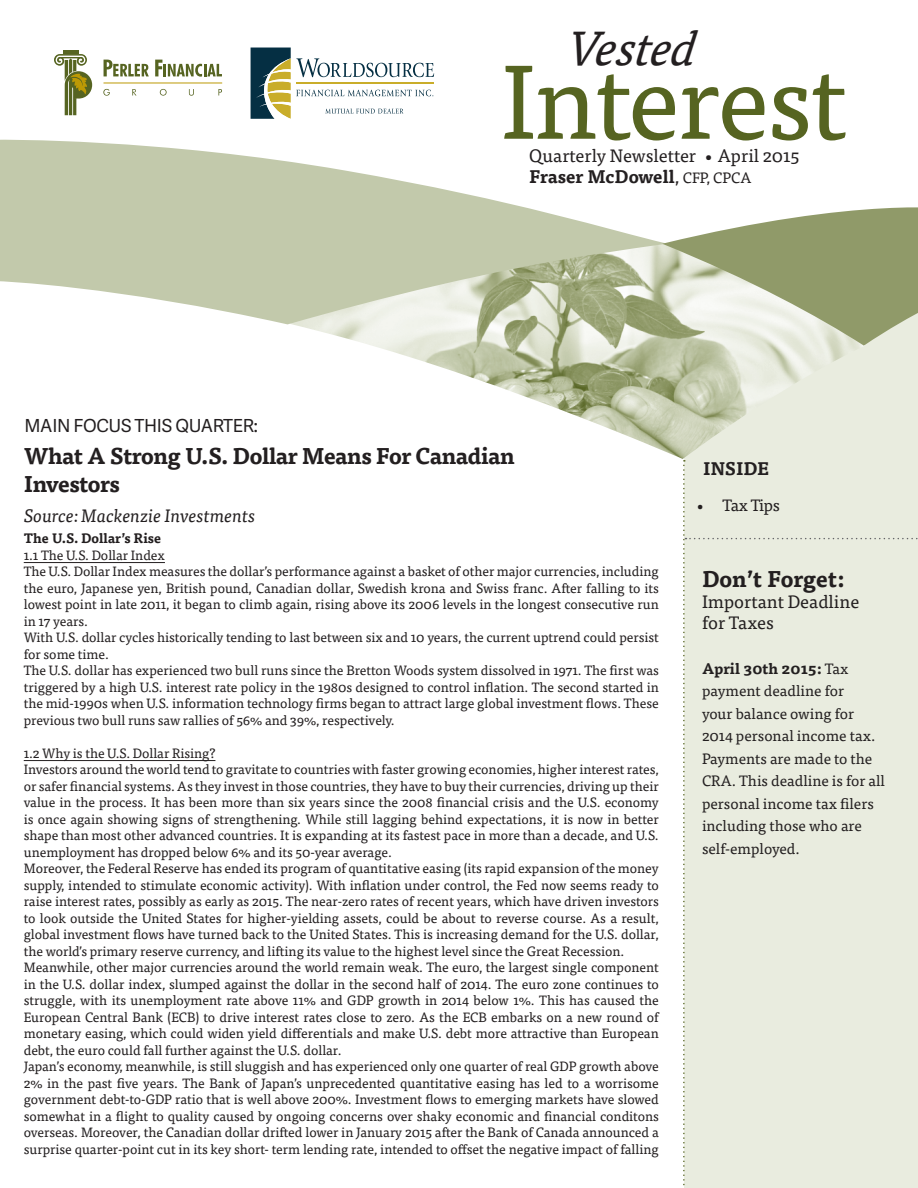
<style>
.page{position:relative;width:918px;height:1188px;background:#fff}
.page>*{position:absolute;margin:0;border:0;box-sizing:border-box;transform-origin:0 0}
.t1{font:105px "Tisa Pro";letter-spacing:-.02em;color:#566421}
.t2{font:italic 48px "Tisa Pro";color:#231f20}
.t3{font:700 22.5px/28.5px "Tisa Pro";letter-spacing:-.02em;color:#231f20}
.t4{font:700 22.5px "Tisa Pro";color:#231f20}
.t5{font:18px/21px "Tisa Pro";color:#231f20}
.t6{font:italic 18px "Tisa Pro";letter-spacing:-.005em;color:#231f20}
.t7{font:18px "Adelle Sans";letter-spacing:-.02em;color:#231f20}
.t8{font:700 18px "Tisa Pro";letter-spacing:-.01em;color:#231f20}
.t9{font:16.5px "Tisa Pro";letter-spacing:-.02em;color:#231f20}
.t10{font:15px/22.5px "Tisa Pro";color:#231f20}
.t11{font:13.5px/16.5px "Tisa Pro";letter-spacing:-.005em;color:#231f20}
.t12{font:700 13.5px "Tisa Pro";letter-spacing:-.005em;color:#231f20}
.s1{font-weight:700}
.s2{font-size:15px}
</style>
<div class="page">
<div style="left:685px;top:264px;width:233px;height:924px;background:#e9ecdf"></div>
<img style="left:292px;top:324px;width:571px;height:135px">
<svg style="left:0;top:139px;width:662px;height:185px;fill:#c2c9ab"></svg>
<svg style="left:662px;top:207px;width:256px;height:139px"></svg>
<hr style="left:63px;top:50px;width:15px;height:3px;background:#566421">
<svg style="left:54px;top:54px;width:38px;height:61px"></svg>
<hr style="left:104px;top:83px;width:118px;height:1px;background:#bc9905">
<svg style="left:155px;top:60px;width:67px;height:17px"></svg>
<svg style="left:104px;top:60px;width:45px;height:16px"></svg>
<svg style="left:103px;top:89px;width:7px;height:7px"></svg>
<svg style="left:132px;top:89px;width:5px;height:7px"></svg>
<svg style="left:160px;top:89px;width:7px;height:7px"></svg>
<svg style="left:189px;top:89px;width:5px;height:7px"></svg>
<svg style="left:218px;top:89px;width:4px;height:7px"></svg>
<svg style="left:251px;top:48px;width:183px;height:71px"></svg>
<hr style="left:24px;top:562px;width:141px;height:1px;background:#231f20">
<hr style="left:24px;top:760px;width:191px;height:1px;background:#231f20">
<svg style="left:683px;top:460px;width:235px;height:728px"></svg>
<h3 class="t7" style="left:25px;top:413px;width:235px">MAIN FOCUS THIS QUARTER:</h3>
<h2 class="t2" style="left:565px;top:13px;width:144px">Vested</h2>
<h1 class="t1" style="left:501px;top:24px;width:347px">Interest</h1>
<h3 class="t5" style="left:529px;top:144px;width:272px">Quarterly Newsletter • April 2015<br><span class="s1">Fraser McDowell</span>, <span class="s2">CFP, CPCA</span></h3>
<h3 class="t3" style="left:24px;top:440px;width:492px">What A Strong U.S. Dollar Means For Canadian<br>Investors</h3>
<h3 class="t6" style="left:24px;top:503px;width:233px">Source: Mackenzie Investments</h3>
<p class="t12" style="left:24px;top:528px;width:139px">The U.S. Dollar’s Rise</p>
<p class="t11" style="left:24px;top:546px;width:637px">1.1 The U.S. Dollar Index<br>The U.S. Dollar Index measures the dollar’s performance against a basket of other major currencies, including the euro, Japanese yen, British pound, Canadian dollar, Swedish krona and Swiss franc. After falling to its lowest point in late 2011, it began to climb again, rising above its 2006 levels in the longest consecutive run in 17 years.<br>With U.S. dollar cycles historically tending to last between six and 10 years, the current uptrend could persist for some time.<br>The U.S. dollar has experienced two bull runs since the Bretton Woods system dissolved in 1971. The first was triggered by a high U.S. interest rate policy in the 1980s designed to control inflation. The second started in the mid-1990s when U.S. information technology firms began to attract large global investment flows. These previous two bull runs saw rallies of 56% and 39%, respectively.</p>
<p class="t11" style="left:24px;top:744px;width:637px">1.2 Why is the U.S. Dollar Rising?<br>Investors around the world tend to gravitate to countries with faster growing economies, higher interest rates, or safer financial systems. As they invest in those countries, they have to buy their currencies, driving up their value in the process. It has been more than six years since the 2008 financial crisis and the U.S. economy is once again showing signs of strengthening. While still lagging behind expectations, it is now in better shape than most other advanced countries. It is expanding at its fastest pace in more than a decade, and U.S. unemployment has dropped below 6% and its 50-year average.<br>Moreover, the Federal Reserve has ended its program of quantitative easing (its rapid expansion of the money supply, intended to stimulate economic activity). With inflation under control, the Fed now seems ready to raise interest rates, possibly as early as 2015. The near-zero rates of recent years, which have driven investors to look outside the United States for higher-yielding assets, could be about to reverse course. As a result, global investment flows have turned back to the United States. This is increasing demand for the U.S. dollar, the world’s primary reserve currency, and lifting its value to the highest level since the Great Recession.<br>Meanwhile, other major currencies around the world remain weak. The euro, the largest single component in the U.S. dollar index, slumped against the dollar in the second half of 2014. The euro zone continues to struggle, with its unemployment rate above 11% and GDP growth in 2014 below 1%. This has caused the European Central Bank (ECB) to drive interest rates close to zero. As the ECB embarks on a new round of monetary easing, which could widen yield differentials and make U.S. debt more attractive than European debt, the euro could fall further against the U.S. dollar.<br>Japan’s economy, meanwhile, is still sluggish and has experienced only one quarter of real GDP growth above 2% in the past five years. The Bank of Japan’s unprecedented quantitative easing has led to a worrisome government debt-to-GDP ratio that is well above 200%. Investment flows to emerging markets have slowed somewhat in a flight to quality caused by ongoing concerns over shaky economic and financial conditons overseas. Moreover, the Canadian dollar drifted lower in January 2015 after the Bank of Canada announced a surprise quarter-point cut in its key short- term lending rate, intended to offset the negative impact of falling</p>
<h3 class="t8" style="left:703px;top:454px;width:68px">INSIDE</h3>
<p class="t9" style="left:696px;top:493px;width:86px">• Tax Tips</p>
<h3 class="t4" style="left:702px;top:560px;width:144px">Don’t Forget:</h3>
<h3 class="t5" style="left:702px;top:590px;width:159px">Important Deadline for Taxes</h3>
<p class="t10" style="left:702px;top:656px;width:185px"><span class="s1">April 30th 2015:</span> Tax payment deadline for<br>your balance owing for<br>2014 personal income tax.<br>Payments are made to the<br>CRA. This deadline is for all personal income tax filers including those who are self-employed.</p>
</div>
